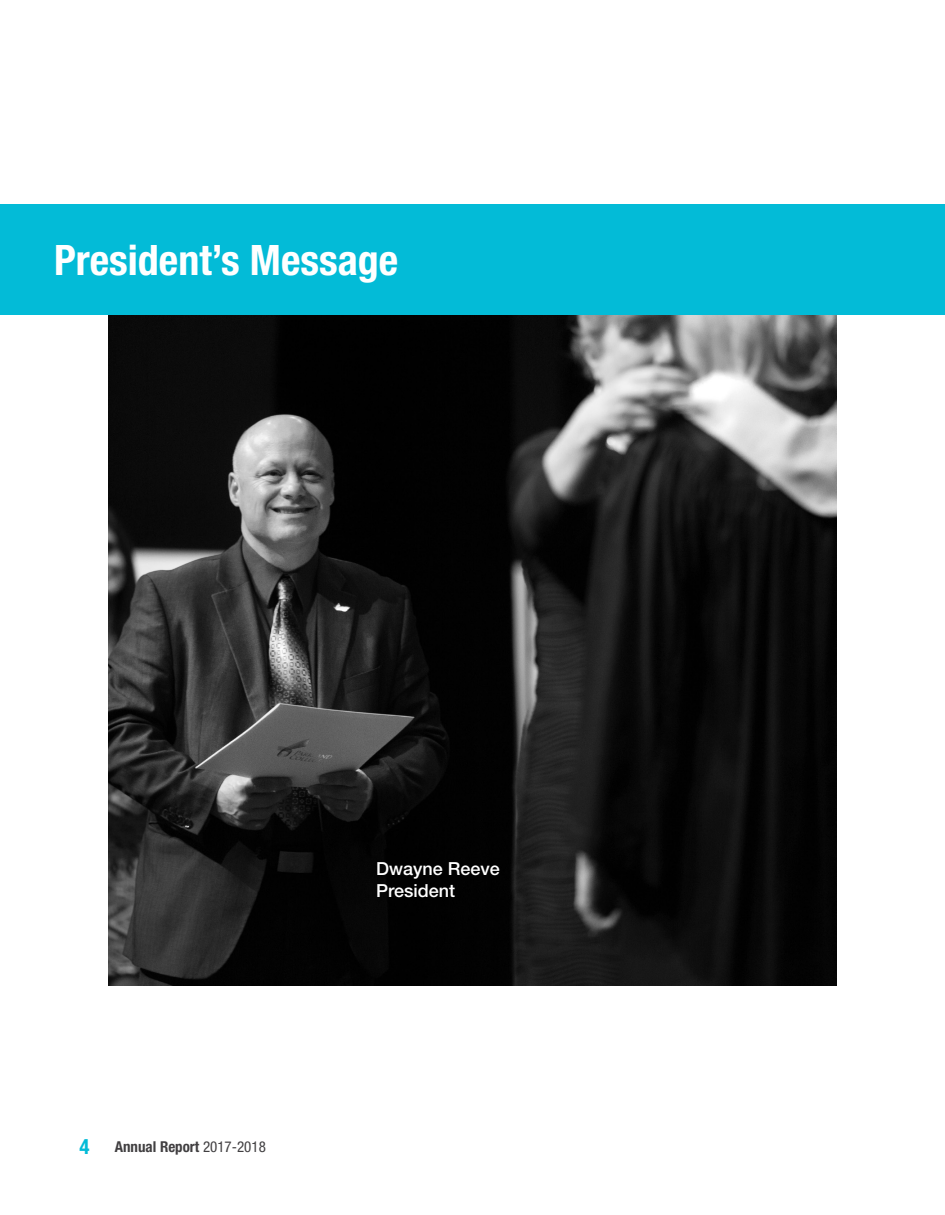
<style>
.page{position:relative;width:945px;height:1215px;background:#fff}
.page>*{position:absolute;margin:0;border:0;box-sizing:border-box;transform-origin:0 0}
.t1{font:700 condensed 42px "Helvetica Neue LT Std";color:#fff}
.t2{font:700 condensed 21px "Helvetica Neue LT Std";color:#03bbd7}
.t3{font:500 18px "Helvetica Neue LT Std";color:#fff}
.t4{font:700 condensed 15px "Helvetica Neue LT Std";color:#413f41}
.s1{font-weight:400}
</style>
<div class="page">
<img style="left:108px;top:315px;width:729px;height:670px">
<div style="left:0;top:204px;width:945px;height:111px;background:#03bbd7"></div>
<p class="t1" style="left:54px;top:234px;width:346px">President’s Message</p>
<p class="t2" style="left:79px;top:1134px;width:12px">4</p>
<p class="t4" style="left:115px;top:1137px;width:153px">Annual Report <span class="s1">2017-2018</span></p>
<p class="t3" style="left:376px;top:858px;width:125px">Dwayne Reeve</p>
<p class="t3" style="left:376px;top:880px;width:81px">President</p>
</div>
